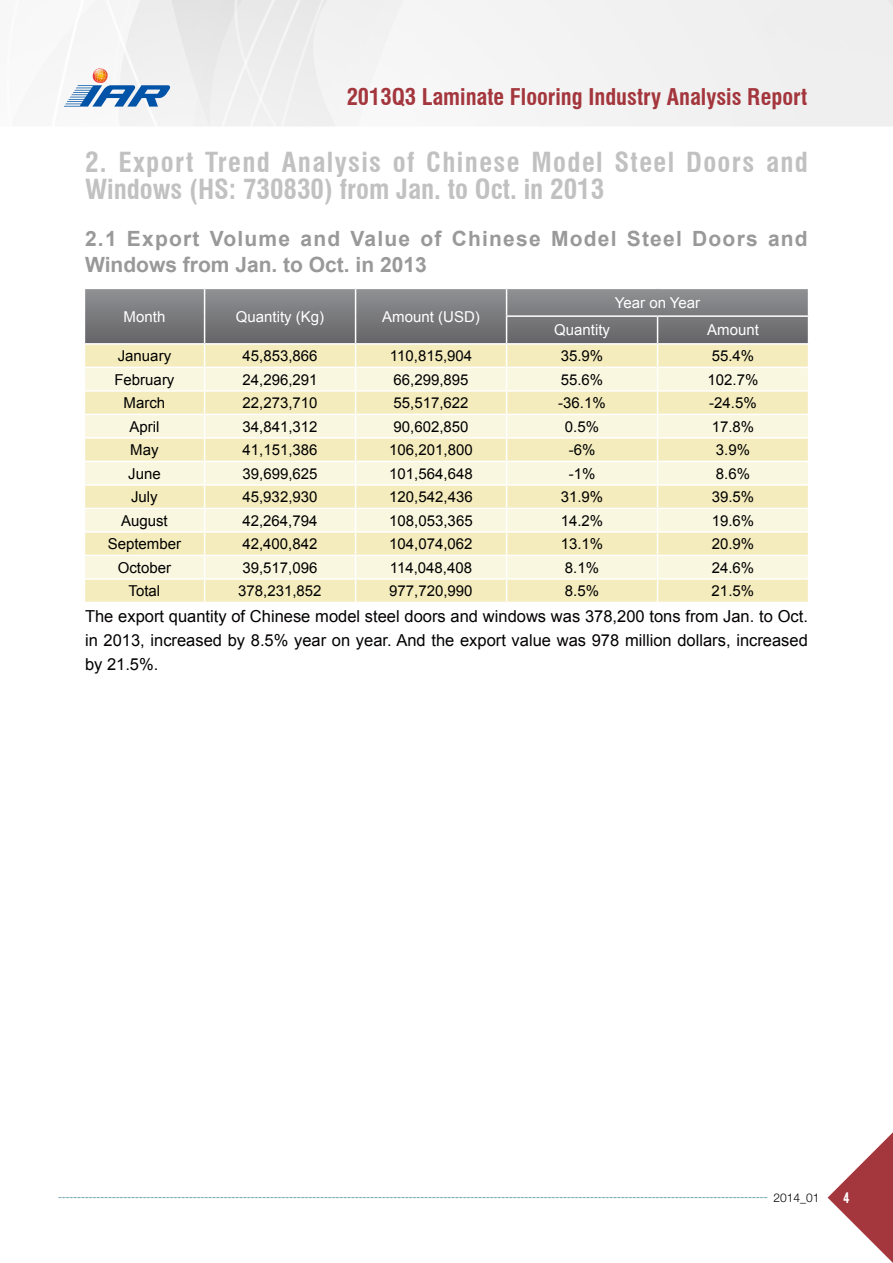
<style>
.page{position:relative;width:893px;height:1263px;background:#fff}
.page>*{position:absolute;margin:0;border:0;box-sizing:border-box;transform-origin:0 0}
.t1{font:700 condensed 27px/27px "Swiss 721 BT";letter-spacing:.05em;color:#c1c1c1}
.t2{font:700 condensed 22.5px "Swiss 721 BT";color:#a4363d}
.t3{font:700 21px/25.5px "Arial";letter-spacing:.06em;color:#999}
.t4{font:16.5px/24px "Arial";color:#040000;text-align:justify}
.t5{font:15px "Arial";color:#000}
.t6{font:15px "Arial";color:#fff}
.t7{font:300 12px "Helvetica Neue LT Pro";color:#000}
.t8{font:12px "Bebas";color:#fff}
</style>
<div class="page">
<svg style="left:828px;top:1132px;width:65px;height:131px"></svg>
<svg style="left:58px;top:1197px;width:709px;height:1px"></svg>
<svg style="left:64px;top:68px;width:106px;height:39px"></svg>
<svg style="left:84px;top:288px;width:725px;height:314px;background:#e2ddc2"></svg>
<hr style="left:84px;top:343px;width:121px;height:2px;background:#fff">
<hr style="left:205px;top:343px;width:151px;height:2px;background:#fff">
<hr style="left:356px;top:343px;width:151px;height:2px;background:#fff">
<hr style="left:507px;top:343px;width:151px;height:2px;background:#fff">
<hr style="left:658px;top:343px;width:151px;height:2px;background:#fff">
<h2 class="t2" style="left:347px;top:84px;width:462px">2013Q3 Laminate Flooring Industry Analysis Report</h2>
<h1 class="t1" style="left:85px;top:149px;width:724px">2. Export Trend Analysis of Chinese Model Steel Doors and<br>Windows (HS: 730830) from Jan. to Oct. in 2013</h1>
<h3 class="t3" style="left:85px;top:227px;width:724px">2.1 Export Volume and Value of Chinese Model Steel Doors and<br>Windows from Jan. to Oct. in 2013</h3>
<p class="t6" style="left:124px;top:306px;width:43px">Month</p>
<p class="t6" style="left:236px;top:306px;width:90px">Quantity (Kg)</p>
<p class="t6" style="left:382px;top:306px;width:99px">Amount (USD)</p>
<p class="t6" style="left:615px;top:292px;width:87px">Year on Year</p>
<p class="t6" style="left:554px;top:320px;width:57px">Quantity</p>
<p class="t6" style="left:707px;top:320px;width:53px">Amount</p>
<p class="t5" style="left:118px;top:346px;width:55px">January</p>
<p class="t5" style="left:243px;top:346px;width:77px">45,853,866</p>
<p class="t5" style="left:390px;top:346px;width:84px">110,815,904</p>
<p class="t5" style="left:561px;top:346px;width:44px">35.9%</p>
<p class="t5" style="left:712px;top:346px;width:44px">55.4%</p>
<p class="t5" style="left:114px;top:369px;width:62px">February</p>
<p class="t5" style="left:243px;top:369px;width:77px">24,296,291</p>
<p class="t5" style="left:393px;top:369px;width:77px">66,299,895</p>
<p class="t5" style="left:561px;top:369px;width:44px">55.6%</p>
<p class="t5" style="left:708px;top:369px;width:52px">102.7%</p>
<p class="t5" style="left:124px;top:393px;width:43px">March</p>
<p class="t5" style="left:242px;top:393px;width:77px">22,273,710</p>
<p class="t5" style="left:393px;top:393px;width:77px">55,517,622</p>
<p class="t5" style="left:558px;top:393px;width:49px">-36.1%</p>
<p class="t5" style="left:709px;top:393px;width:49px">-24.5%</p>
<p class="t5" style="left:129px;top:416px;width:31px">April</p>
<p class="t5" style="left:242px;top:416px;width:77px">34,841,312</p>
<p class="t5" style="left:393px;top:416px;width:77px">90,602,850</p>
<p class="t5" style="left:565px;top:416px;width:36px">0.5%</p>
<p class="t5" style="left:712px;top:416px;width:44px">17.8%</p>
<p class="t5" style="left:130px;top:440px;width:30px">May</p>
<p class="t5" style="left:242px;top:440px;width:77px">41,151,386</p>
<p class="t5" style="left:389px;top:440px;width:85px">106,201,800</p>
<p class="t5" style="left:569px;top:440px;width:28px">-6%</p>
<p class="t5" style="left:716px;top:440px;width:36px">3.9%</p>
<p class="t5" style="left:128px;top:463px;width:34px">June</p>
<p class="t5" style="left:242px;top:463px;width:77px">39,699,625</p>
<p class="t5" style="left:389px;top:463px;width:85px">101,564,648</p>
<p class="t5" style="left:569px;top:463px;width:28px">-1%</p>
<p class="t5" style="left:716px;top:463px;width:36px">8.6%</p>
<p class="t5" style="left:131px;top:487px;width:28px">July</p>
<p class="t5" style="left:242px;top:487px;width:77px">45,932,930</p>
<p class="t5" style="left:389px;top:487px;width:85px">120,542,436</p>
<p class="t5" style="left:561px;top:487px;width:44px">31.9%</p>
<p class="t5" style="left:712px;top:487px;width:44px">39.5%</p>
<p class="t5" style="left:121px;top:510px;width:48px">August</p>
<p class="t5" style="left:242px;top:510px;width:77px">42,264,794</p>
<p class="t5" style="left:389px;top:510px;width:85px">108,053,365</p>
<p class="t5" style="left:561px;top:510px;width:44px">14.2%</p>
<p class="t5" style="left:712px;top:510px;width:44px">19.6%</p>
<p class="t5" style="left:108px;top:534px;width:75px">September</p>
<p class="t5" style="left:242px;top:534px;width:77px">42,400,842</p>
<p class="t5" style="left:389px;top:534px;width:85px">104,074,062</p>
<p class="t5" style="left:561px;top:534px;width:44px">13.1%</p>
<p class="t5" style="left:712px;top:534px;width:44px">20.9%</p>
<p class="t5" style="left:118px;top:557px;width:55px">October</p>
<p class="t5" style="left:242px;top:557px;width:77px">39,517,096</p>
<p class="t5" style="left:390px;top:557px;width:84px">114,048,408</p>
<p class="t5" style="left:565px;top:557px;width:36px">8.1%</p>
<p class="t5" style="left:712px;top:557px;width:44px">24.6%</p>
<p class="t5" style="left:129px;top:581px;width:33px">Total</p>
<p class="t5" style="left:238px;top:581px;width:85px">378,231,852</p>
<p class="t5" style="left:389px;top:581px;width:85px">977,720,990</p>
<p class="t5" style="left:565px;top:581px;width:36px">8.5%</p>
<p class="t5" style="left:712px;top:581px;width:44px">21.5%</p>
<p class="t4" style="left:85px;top:604px;width:724px">The export quantity of Chinese model steel doors and windows was 378,200 tons from Jan. to Oct. in 2013, increased by 8.5% year on year. And the export value was 978 million dollars, increased by 21.5%.</p>
<p class="t7" style="left:773px;top:1190px;width:48px">2014_01</p>
<p class="t8" style="left:843px;top:1189px;width:8px">4</p>
</div>
